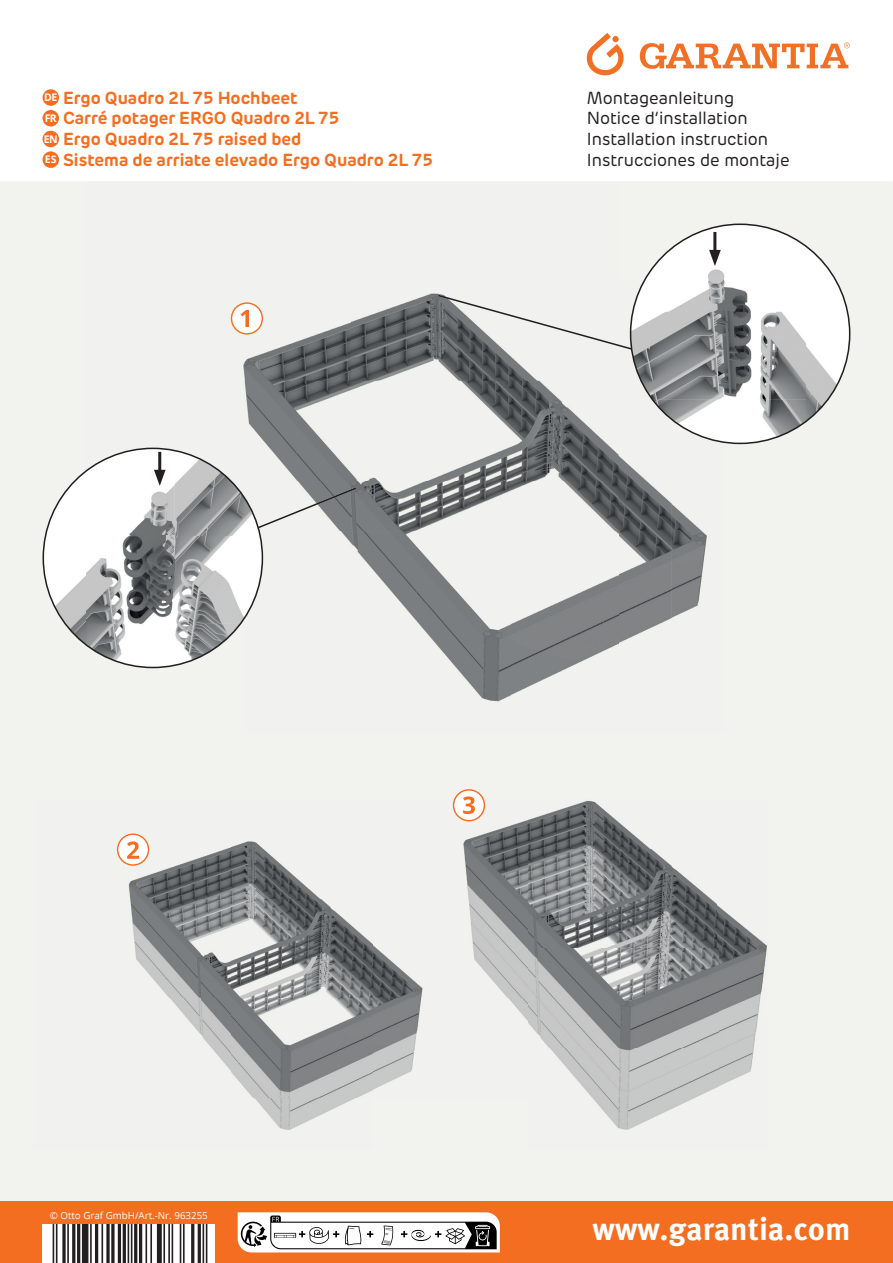
<style>
.page{position:relative;width:893px;height:1263px;background:#fff}
.page>*{position:absolute;margin:0;border:0;box-sizing:border-box;transform-origin:0 0}
.t1{font:700 31.65px "Meta Pro";color:#fff}
.t2{font:700 17.25px "New Rubrik Edge";color:#f36e21}
.t3{font:17.25px "New Rubrik Edge";color:#231f20}
.t4{font:9.75px "Open Sans";color:#fff}
.s1{font-family:"Open Sans";font-size:10.5px;color:#fff}
</style>
<div class="page">
<div style="left:0;top:181px;width:893px;height:1021px;background:#f2f2ef"></div>
<svg style="left:640px;top:42px;width:210px;height:27px"></svg>
<svg style="left:587px;top:33px;width:37px;height:42px"></svg>
<div style="left:612px;top:36px;width:7px;height:6px;background:#f27025;border-radius:50%"></div>
<div style="left:0;top:1202px;width:893px;height:61px;background:#f36e21"></div>
<svg style="left:238px;top:1212px;width:262px;height:40px"></svg>
<img style="left:86px;top:293px;width:532px;height:188px">
<img style="left:618px;top:454px;width:53px;height:190px">
<img style="left:671px;top:443px;width:54px;height:176px">
<img style="left:297px;top:481px;width:321px;height:50px">
<img style="left:262px;top:531px;width:356px;height:171px">
<img style="left:116px;top:800px;width:411px;height:298px">
<img style="left:254px;top:1098px;width:101px;height:32px">
<img style="left:527px;top:800px;width:240px;height:330px">
<svg style="left:438px;top:295px;width:195px;height:61px"></svg>
<svg style="left:260px;top:487px;width:96px;height:53px"></svg>
<img style="left:175px;top:450px;width:85px;height:86px">
<img style="left:87px;top:448px;width:88px;height:88px">
<img style="left:43px;top:470px;width:44px;height:176px">
<img style="left:87px;top:536px;width:175px;height:88px">
<img style="left:87px;top:624px;width:153px;height:43px">
<img style="left:633px;top:226px;width:173px;height:86px">
<img style="left:806px;top:246px;width:44px;height:176px">
<img style="left:631px;top:312px;width:175px;height:88px">
<img style="left:652px;top:400px;width:154px;height:43px">
<hr style="left:713px;top:232px;width:3px;height:24px;background:#231f20">
<svg style="left:709px;top:250px;width:12px;height:16px"></svg>
<hr style="left:158px;top:452px;width:3px;height:23px;background:#231f20">
<svg style="left:154px;top:470px;width:12px;height:16px"></svg>
<svg style="left:43px;top:1225px;width:172px;height:38px"></svg>
<div style="left:231px;top:303px;width:31px;height:31px;background:#fff;border-radius:50%"></div>
<div style="left:231px;top:302px;width:32px;height:33px;border:1px solid #f36e21;border-radius:50%"></div>
<svg style="left:241px;top:310px;width:8px;height:17px"></svg>
<div style="left:118px;top:834px;width:30px;height:31px;background:#fff;border-radius:50%"></div>
<div style="left:117px;top:833px;width:32px;height:33px;border:1px solid #f36e21;border-radius:50%"></div>
<svg style="left:127px;top:841px;width:12px;height:18px"></svg>
<div style="left:454px;top:790px;width:30px;height:31px;background:#fff;border-radius:50%"></div>
<div style="left:453px;top:789px;width:32px;height:32px;border:1px solid #f36e21;border-radius:50%"></div>
<svg style="left:463px;top:796px;width:12px;height:18px"></svg>
<div style="left:43px;top:89px;width:16px;height:17px;background:#f36e21;border-radius:50%"></div>
<div style="left:43px;top:110px;width:16px;height:16px;background:#f36e21;border-radius:50%"></div>
<div style="left:43px;top:131px;width:16px;height:16px;background:#f36e21;border-radius:50%"></div>
<div style="left:43px;top:151px;width:16px;height:17px;background:#f36e21;border-radius:50%"></div>
<p class="t2" style="left:44px;top:87px;width:255px"><span class="s1">DE</span> Ergo Quadro 2L 75 Hochbeet</p>
<p class="t3" style="left:587px;top:87px;width:149px">Montageanleitung</p>
<p class="t2" style="left:45px;top:107px;width:296px"><span class="s1">FR</span> Carré potager ERGO Quadro 2L 75</p>
<p class="t3" style="left:587px;top:108px;width:162px">Notice d‘installation</p>
<p class="t2" style="left:44px;top:128px;width:259px"><span class="s1">EN</span> Ergo Quadro 2L 75 raised bed</p>
<p class="t3" style="left:587px;top:129px;width:183px">Installation instruction</p>
<p class="t2" style="left:45px;top:149px;width:389px"><span class="s1">ES</span> Sistema de arriate elevado Ergo Quadro 2L 75</p>
<p class="t3" style="left:587px;top:149px;width:204px">Instrucciones de montaje</p>
<p class="t4" style="left:50px;top:1209px;width:160px">© Otto Graf GmbH/Art.-Nr. 963255</p>
<h1 class="t1" style="left:592px;top:1209px;width:259px">www.garantia.com</h1>
</div>
